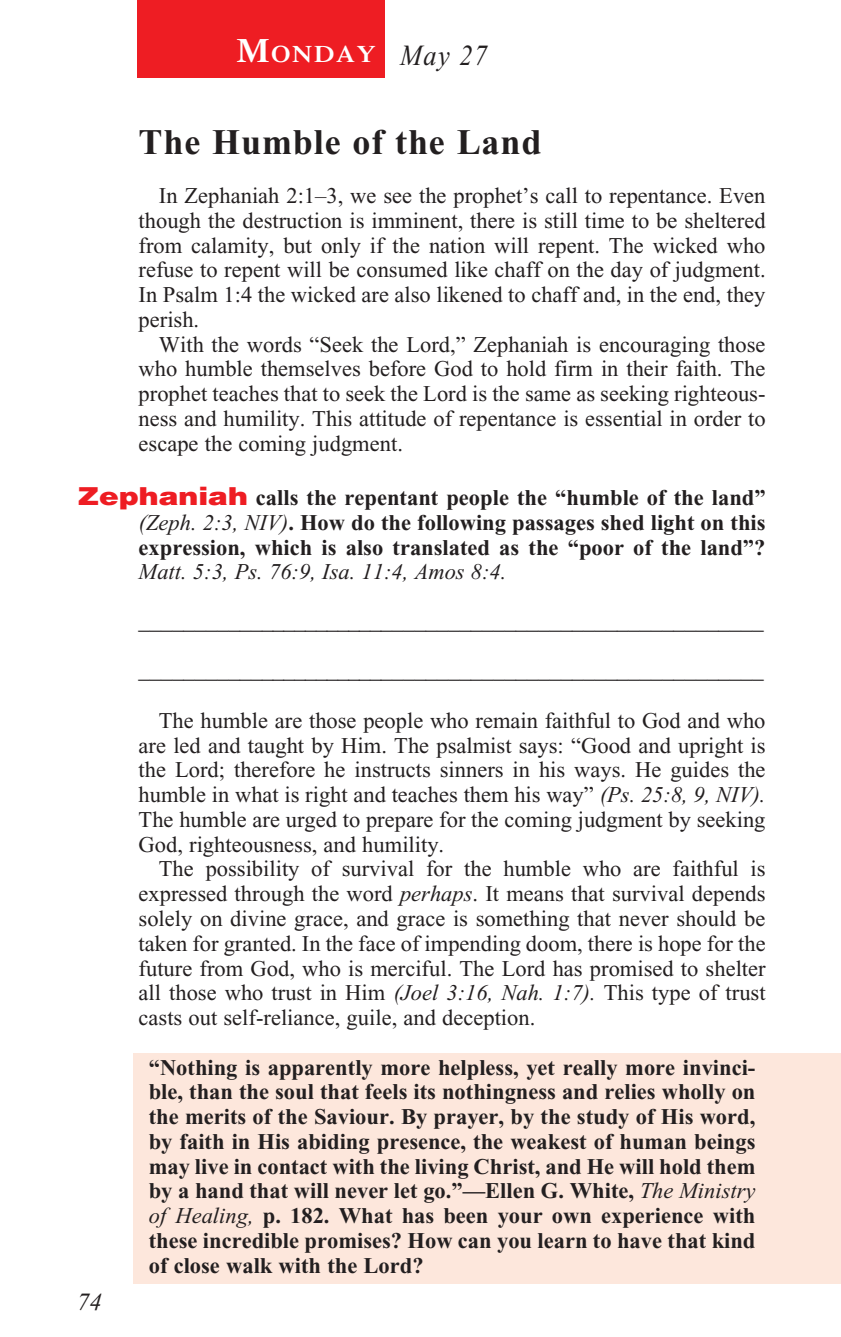
<style>
.page{position:relative;width:841px;height:1337px;background:#fff}
.page>*{position:absolute;margin:0;border:0;box-sizing:border-box;transform-origin:0 0}
._01-Daily_head{font:700 36px "Times New Roman";letter-spacing:.025em;color:#231f20}
._00-Month-Day{font:italic 29.25px "Times New Roman";color:#231f20;scale:.9 1}
.t1{font:italic 24.75px "Times New Roman";color:#231f20}
.t2{font:600 23.62px "Times";letter-spacing:.07em;color:#fff;scale:1.1 1}
._4-Body_Copy{font:22.5px/24.8px "Times New Roman";color:#231f20;text-align:justify}
.x-screened_box-text{font:700 22.5px/24.8px "Times New Roman";color:#231f20;text-align:justify}
._6-question{font:700 22.5px/24.8px "Times New Roman";color:#231f20;text-align:justify}
.s1{font-size:33.75px}
.s2{font-family:"Helvetica";font-weight:900;font-size:24.75px;color:#ee1d23}
.s3{font-weight:400;font-style:italic}
.s4{font-style:italic}
</style>
<div class="page">
<div style="left:134px;top:1053px;width:706px;height:230px;background:#fde7dc"></div>
<div style="left:137px;top:0;width:248px;height:78px;background:#ee1d23"></div>
<p class="t2" style="left:236px;top:40px;width:128px"><span class="s1">M</span>ONDAY</p>
<p class="_00-Month-Day" style="left:400px;top:39px;width:98px">May 27</p>
<p class="_01-Daily_head" style="left:139px;top:121px;width:404px">The Humble of the Land</p>
<p class="_4-Body_Copy" style="left:139px;top:183px;width:628px;text-indent:20px">In Zephaniah 2:1–3, we see the prophet’s call to repentance. Even though the destruction is imminent, there is still time to be sheltered from calamity, but only if the nation will repent. The wicked who refuse to repent will be consumed like chaff on the day of judgment.<br>In Psalm 1:4 the wicked are also likened to chaff and, in the end, they perish.</p>
<p class="_4-Body_Copy" style="left:139px;top:332px;width:628px;text-indent:20px">With the words “Seek the Lord,” Zephaniah is encouraging those who humble themselves before God to hold firm in their faith. The prophet teaches that to seek the Lord is the same as seeking righteous&shy;ness and humility. This attitude of repentance is essential in order to escape the coming judgment.</p>
<p class="_6-question" style="left:139px;top:485px;width:628px;text-indent:-61px"><span class="s2">Zephaniah</span> calls the repentant people the “humble of the land” <span class="s3">(Zeph. 2:3, NIV)</span>. How do the following passages shed light on this expression, which is also translated as the “poor of the land”?<br><span class="s3">Matt. 5:3, Ps. 76:9, Isa. 11:4, Amos 8:4.</span></p>
<p class="_4-Body_Copy" style="left:139px;top:609px;width:626px">________________________________________________________</p>
<p class="t1" style="left:77px;top:1288px;width:26px">74</p>
<p class="_4-Body_Copy" style="left:139px;top:658px;width:626px">________________________________________________________</p>
<p class="_4-Body_Copy" style="left:139px;top:708px;width:628px;text-indent:20px">The humble are those people who remain faithful to God and who are led and taught by Him. The psalmist says: “Good and upright is the Lord; therefore he instructs sinners in his ways. He guides the humble in what is right and teaches them his way” <span class="s4">(Ps. 25:8, 9, NIV).<br></span>The humble are urged to prepare for the coming judgment by seeking God, righteousness, and humility.</p>
<p class="_4-Body_Copy" style="left:139px;top:856px;width:628px;text-indent:20px">The possibility of survival for the humble who are faithful is expressed through the word <span class="s4">perhaps</span>. It means that survival depends solely on divine grace, and grace is something that never should be taken for granted. In the face of impending doom, there is hope for the future from God, who is merciful. The Lord has promised to shelter all those who trust in Him <span class="s4">(Joel 3:16, Nah. 1:7).</span> This type of trust casts out self-reliance, guile, and deception.</p>
<p class="x-screened_box-text" style="left:149px;top:1054px;width:608px">“Nothing is apparently more helpless, yet really more invinci&shy;ble, than the soul that feels its nothingness and relies wholly on the merits of the Saviour. By prayer, by the study of His word, by faith in His abiding presence, the weakest of human beings may live in contact with the living Christ, and He will hold them by a hand that will never let go.”—Ellen G. White, <span class="s3">The Ministry of Healing,</span> p. 182. What has been your own experience with these incredible promises? How can you learn to have that kind of close walk with the Lord?</p>
</div>
